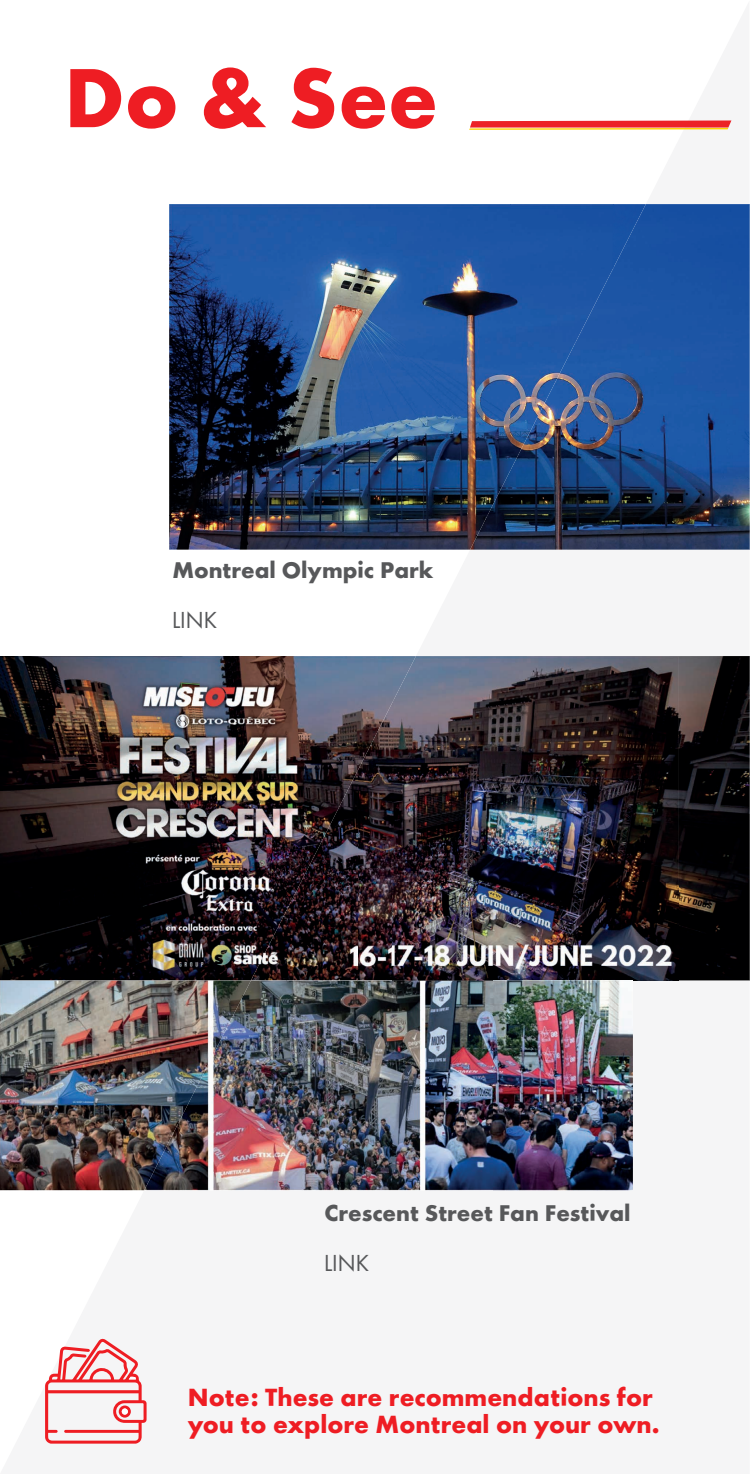
<style>
.page{position:relative;width:750px;height:1474px;background:#fff}
.page>*{position:absolute;margin:0;border:0;box-sizing:border-box;transform-origin:0 0}
.t1{font:700 77px "Shell";color:#ee1d23}
.t2{font:700 23px/27.6px "Shell";color:#ee1d23}
.t3{font:700 21px "Shell";color:#57585a}
.t4{font:21px "Shell";color:#57585a}
</style>
<div class="page">
<svg style="left:469px;top:120px;width:262px;height:10px;background:#f1644b"></svg>
<svg style="left:45px;top:1338px;width:102px;height:106px"></svg>
<div style="left:122px;top:1408px;width:6px;height:7px;background:#fff;border-radius:50%"></div>
<img style="left:169px;top:204px;width:301px;height:311px">
<img style="left:470px;top:204px;width:280px;height:346px">
<img style="left:510px;top:342px;width:66px;height:70px">
<img style="left:510px;top:411px;width:31px;height:60px">
<img style="left:169px;top:515px;width:319px;height:35px">
<img style="left:0;top:656px;width:285px;height:324px">
<img style="left:285px;top:656px;width:108px;height:129px">
<img style="left:393px;top:656px;width:357px;height:324px">
<img style="left:285px;top:785px;width:37px;height:66px">
<img style="left:285px;top:851px;width:1px;height:59px">
<img style="left:357px;top:700px;width:37px;height:280px">
<img style="left:322px;top:770px;width:36px;height:210px">
<img style="left:286px;top:840px;width:36px;height:140px">
<img style="left:251px;top:910px;width:36px;height:70px">
<img style="left:0;top:981px;width:214px;height:209px">
<img style="left:214px;top:981px;width:419px;height:209px">
<img style="left:179px;top:1053px;width:35px;height:137px">
<img style="left:144px;top:1122px;width:35px;height:68px">
<h1 class="t1" style="left:64px;top:34px;width:375px">Do &amp; See</h1>
<p class="t3" style="left:172px;top:553px;width:263px">Montreal Olympic Park</p>
<p class="t4" style="left:172px;top:604px;width:46px">LINK</p>
<p class="t3" style="left:324px;top:1195px;width:308px">Crescent Street Fan Festival</p>
<p class="t4" style="left:324px;top:1247px;width:46px">LINK</p>
<p class="t2" style="left:188px;top:1381px;width:474px">Note: These are recommendations for you to explore Montreal on your own.</p>
</div>
